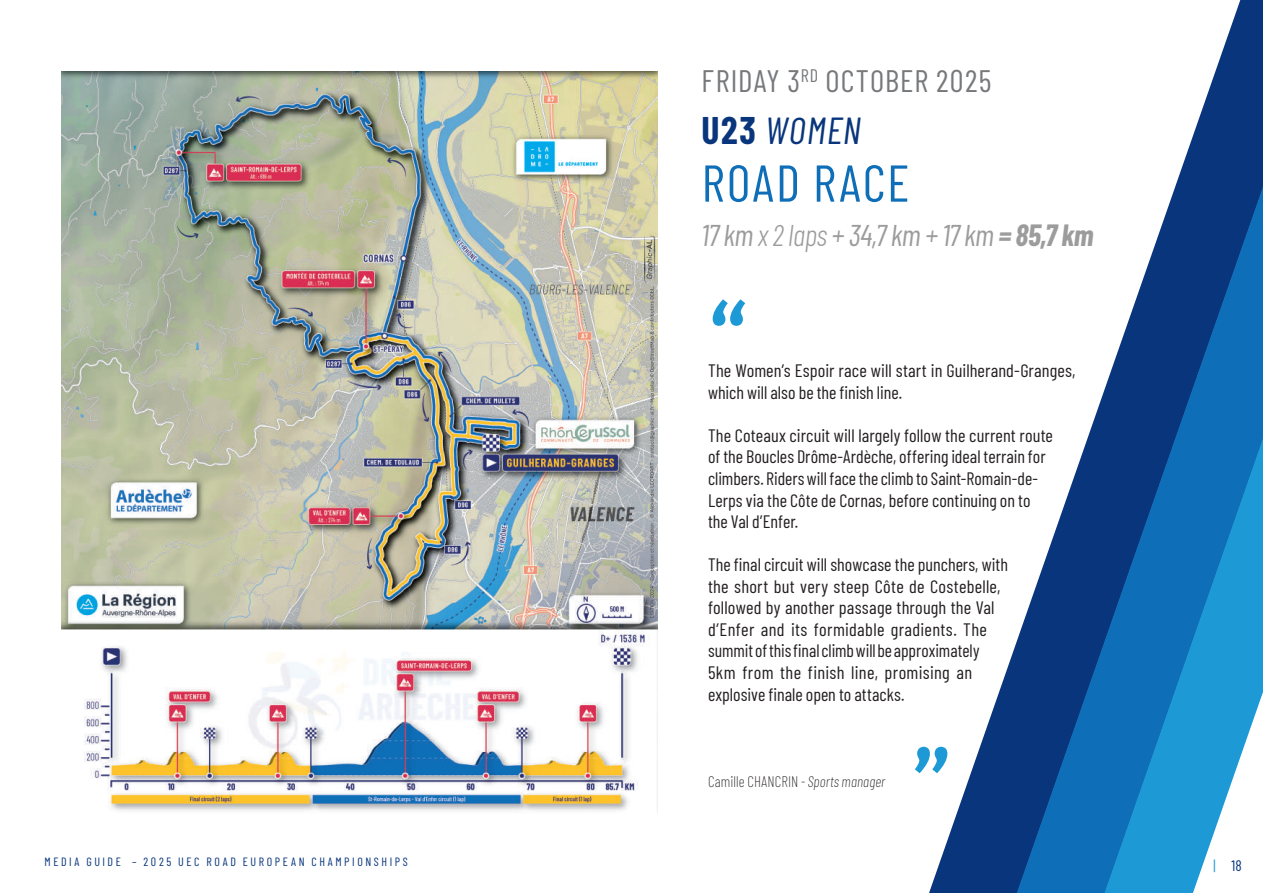
<style>
.page{position:relative;width:1263px;height:893px;background:#fff}
.page>*{position:absolute;margin:0;border:0;box-sizing:border-box;transform-origin:0 0}
.t1{font:700 75px "Bitter";color:#1d99d6}
.t2{font:51.75px "Barlow Condensed";letter-spacing:.04em;color:#0f6eb8}
.t3{font:italic 37.65px "Barlow Condensed";letter-spacing:.025em;color:#08357c}
.t4{font:31.05px "Barlow Condensed";letter-spacing:.04em;color:#76787b}
.t5{font:italic 30px "Barlow Condensed";letter-spacing:-.02em;color:#9c9c9c}
.t6{font:18px/21.6px "Barlow Condensed";letter-spacing:.005em;color:#231f20}
.t7{font:200 15px "Barlow Condensed";letter-spacing:.005em;color:#231f20}
.t8{font:15px "Barlow Condensed";color:#08357c}
.t9{font:12px "Barlow Condensed";letter-spacing:.22em;color:#08357c}
.s1{font-weight:700;font-style:normal}
.s2{font-weight:300}
.s3{font-weight:700}
.s4{font-style:italic}
.s5{color:#1d99d6}
</style>
<div class="page">
<svg style="left:929px;top:678px;width:75px;height:215px"></svg>
<svg style="left:1004px;top:428px;width:87px;height:465px;fill:#08357c"></svg>
<svg style="left:1091px;top:0;width:172px;height:893px"></svg>
<img style="left:61px;top:71px;width:596px;height:740px">
<p class="t9" style="left:45px;top:853px;width:365px">MEDIA GUIDE – 2025 UEC ROAD EUROPEAN CHAMPIONSHIPS</p>
<h3 class="t4" style="left:702px;top:59px;width:291px">FRIDAY 3<sup>RD</sup> OCTOBER 2025</h3>
<h3 class="t3" style="left:702px;top:104px;width:161px"><span class="s1">U23</span> WOMEN</h3>
<h2 class="t2" style="left:702px;top:146px;width:209px">ROAD RACE</h2>
<h3 class="t5" style="left:702px;top:214px;width:393px">17 km <span class="s2">x 2 laps</span> + 34,7 km + 17 km <span class="s3">= 85,7 km</span></h3>
<h1 class="t1" style="left:708px;top:287px;width:42px">“</h1>
<p class="t6" style="left:708px;top:359px;width:369px">The Women’s Espoir race will start in Guilherand-Granges, which will also be the finish line.</p>
<p class="t6" style="left:708px;top:423px;width:346px">The Coteaux circuit will largely follow the current route of the Boucles Drôme-Ardèche, offering ideal terrain for climbers. Riders will face the climb to Saint-Romain-de-Lerps via the Côte de Cornas, before continuing on to the Val d’Enfer.</p>
<p class="t6" style="left:708px;top:552px;width:302px">The final circuit will showcase the punchers, with the short but very steep Côte de Costebelle, followed by another passage through the Val d’Enfer and its formidable gradients. The summit of this final climb will be approximately 5km from the finish line, promising an explosive finale open to attacks.</p>
<p class="t7" style="left:708px;top:770px;width:179px">Camille CHANCRIN <span class="s4">- Sports manager</span></p>
<h1 class="t1" style="left:911px;top:734px;width:42px">”</h1>
<p class="t8" style="left:1213px;top:855px;width:30px"><span class="s5">|</span> 18</p>
</div>
